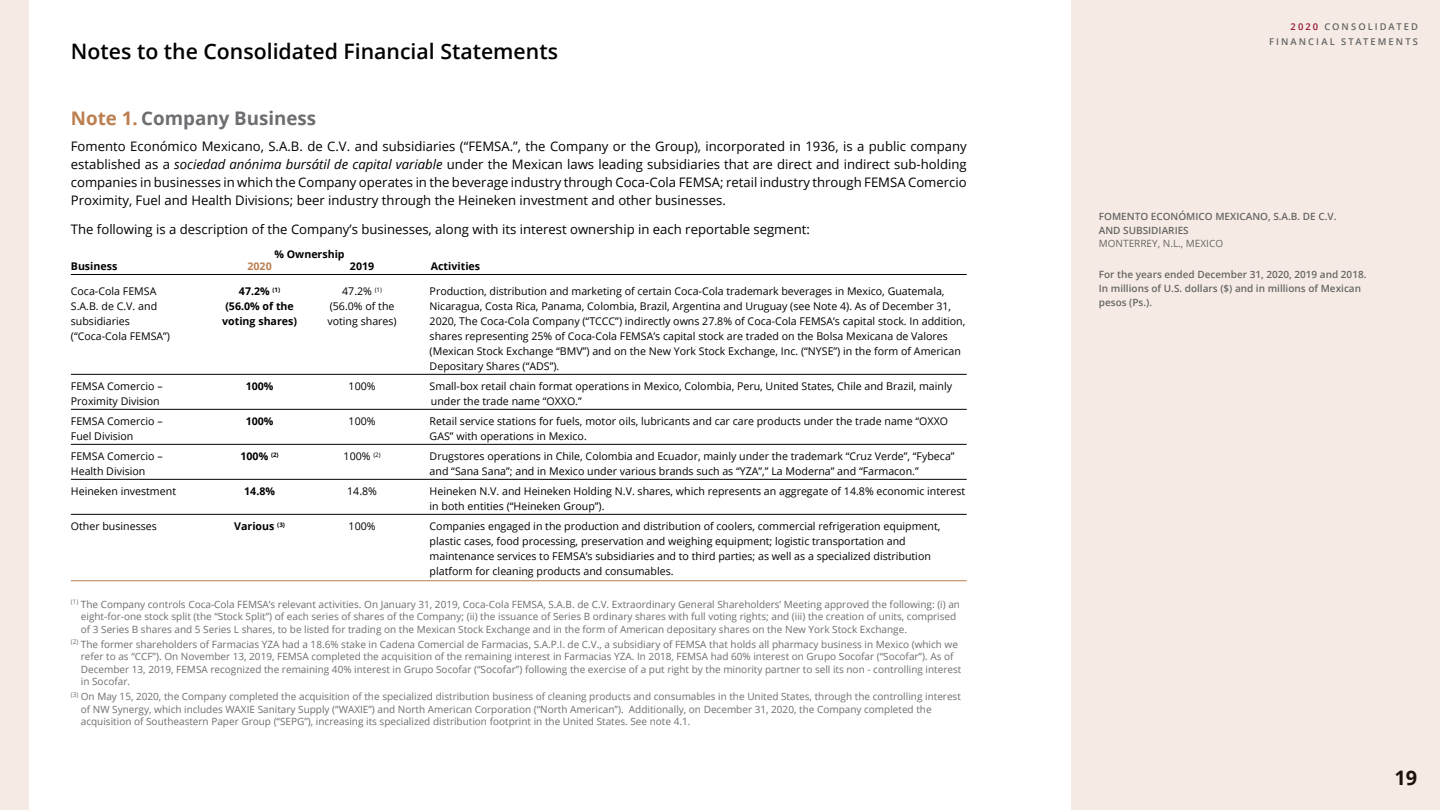
<style>
.page{position:relative;width:1440px;height:810px;background:#fff}
.page>*{position:absolute;margin:0;border:0;box-sizing:border-box;transform-origin:0 0}
.t1{font:600 21.25px "Open Sans";color:#000}
.t2{font:700 20px "Open Sans";color:#000}
.t3{font:700 18.75px "Open Sans";color:#6d6e71}
.t4{font:13.12px/18.1px "Open Sans";color:#000;text-align:justify}
.t5{font:10.62px/15px "Open Sans";color:#000}
.t6{font:700 10.62px "Open Sans";color:#000}
.t7{font:700 10.62px "Open Sans";color:#bc7f50}
.t8{font:10px/12.5px "Open Sans";color:#6d6e71}
.t9{font:600 10px/13.8px "Open Sans";color:#6d6e71}
.t10{font:600 9.38px/15px "Open Sans";letter-spacing:.22em;color:#636466;text-align:right}
.s1{color:#bc7f50}
.s2{font-style:italic}
.s3{color:#981a32}
</style>
<div class="page">
<div style="left:0;top:0;width:28px;height:810px;background:#f5ebe4"></div>
<div style="left:1071px;top:0;width:369px;height:810px;background:#f5ebe4"></div>
<hr style="left:71px;top:274px;width:896px;height:1px;background:#000">
<hr style="left:71px;top:374px;width:896px;height:1px;background:#000">
<hr style="left:71px;top:409px;width:896px;height:1px;background:#000">
<hr style="left:71px;top:444px;width:896px;height:1px;background:#000">
<hr style="left:71px;top:479px;width:896px;height:1px;background:#000">
<hr style="left:71px;top:514px;width:896px;height:1px;background:#000">
<hr style="left:71px;top:580px;width:896px;height:1px;background:#bc7f50">
<h1 class="t1" style="left:71px;top:36px;width:489px">Notes to the Consolidated Financial Statements</h1>
<h3 class="t3" style="left:71px;top:105px;width:247px"><span class="s1">Note 1.</span> Company Business</h3>
<p class="t4" style="left:71px;top:137px;width:897px">Fomento Económico Mexicano, S.A.B. de C.V. and subsidiaries (“FEMSA.”, the Company or the Group), incorporated in 1936, is a public company established as a <span class="s2">sociedad anónima bursátil de capital variable</span> under the Mexican laws leading subsidiaries that are direct and indirect sub-holding companies in businesses in which the Company operates in the beverage industry through Coca-Cola FEMSA; retail industry through FEMSA Comercio Proximity, Fuel and Health Divisions; beer industry through the Heineken investment and other businesses.</p>
<p class="t4" style="left:71px;top:220px;width:741px">The following is a description of the Company’s businesses, along with its interest ownership in each reportable segment:</p>
<p class="t6" style="left:275px;top:246px;width:72px">% Ownership</p>
<p class="t6" style="left:71px;top:259px;width:48px">Business</p>
<p class="t7" style="left:247px;top:259px;width:26px">2020</p>
<p class="t6" style="left:350px;top:259px;width:26px">2019</p>
<p class="t6" style="left:431px;top:259px;width:51px">Activities</p>
<p class="t5" style="left:71px;top:284px;width:87px">Coca-Cola FEMSA</p>
<p class="t6" style="left:239px;top:284px;width:43px">47.2% <sup>(1)</sup></p>
<p class="t5" style="left:342px;top:284px;width:41px">47.2% <sup>(1)</sup></p>
<p class="t5" style="left:430px;top:284px;width:516px">Production, distribution and marketing of certain Coca-Cola trademark beverages in Mexico, Guatemala,</p>
<p class="t5" style="left:71px;top:299px;width:88px">S.A.B. de C.V. and</p>
<p class="t6" style="left:225px;top:299px;width:70px">(56.0% of the</p>
<p class="t5" style="left:330px;top:299px;width:66px">(56.0% of the</p>
<p class="t5" style="left:430px;top:299px;width:523px">Nicaragua, Costa Rica, Panama, Colombia, Brazil, Argentina and Uruguay (see Note 4). As of December 31,</p>
<p class="t5" style="left:71px;top:314px;width:61px">subsidiaries</p>
<p class="t6" style="left:222px;top:314px;width:76px">voting shares)</p>
<p class="t5" style="left:327px;top:314px;width:71px">voting shares)</p>
<p class="t5" style="left:430px;top:314px;width:537px">2020, The Coca-Cola Company (“TCCC”) indirectly owns 27.8% of Coca-Cola FEMSA’s capital stock. In addition,</p>
<p class="t5" style="left:71px;top:329px;width:101px">(“Coca-Cola FEMSA”)</p>
<p class="t5" style="left:430px;top:329px;width:533px">shares representing 25% of Coca-Cola FEMSA’s capital stock are traded on the Bolsa Mexicana de Valores (Mexican Stock Exchange “BMV”) and on the New York Stock Exchange, Inc. (“NYSE”) in the form of American<br>Depositary Shares (“ADS”).</p>
<p class="t5" style="left:71px;top:379px;width:93px">FEMSA Comercio –</p>
<p class="t6" style="left:246px;top:379px;width:29px">100%</p>
<p class="t5" style="left:349px;top:379px;width:28px">100%</p>
<p class="t5" style="left:430px;top:379px;width:524px">Small-box retail chain format operations in Mexico, Colombia, Peru, United States, Chile and Brazil, mainly</p>
<p class="t5" style="left:71px;top:394px;width:90px">Proximity Division</p>
<p class="t5" style="left:431px;top:394px;width:152px">under the trade name “OXXO.”</p>
<p class="t5" style="left:71px;top:414px;width:93px">FEMSA Comercio –</p>
<p class="t6" style="left:246px;top:414px;width:29px">100%</p>
<p class="t5" style="left:349px;top:414px;width:28px">100%</p>
<p class="t5" style="left:430px;top:414px;width:520px">Retail service stations for fuels, motor oils, lubricants and car care products under the trade name “OXXO</p>
<p class="t5" style="left:71px;top:429px;width:64px">Fuel Division</p>
<p class="t5" style="left:430px;top:429px;width:159px">GAS” with operations in Mexico.</p>
<p class="t5" style="left:71px;top:449px;width:93px">FEMSA Comercio –</p>
<p class="t6" style="left:240px;top:449px;width:40px">100% <sup>(2)</sup></p>
<p class="t5" style="left:344px;top:449px;width:38px">100% <sup>(2)</sup></p>
<p class="t5" style="left:430px;top:449px;width:527px">Drugstores operations in Chile, Colombia and Ecuador, mainly under the trademark “Cruz Verde”, “Fybeca”</p>
<p class="t5" style="left:71px;top:464px;width:76px">Health Division</p>
<p class="t5" style="left:430px;top:464px;width:491px">and “Sana Sana”; and in Mexico under various brands such as “YZA”,” La Moderna” and “Farmacon.”</p>
<p class="t5" style="left:71px;top:484px;width:107px">Heineken investment</p>
<p class="t6" style="left:244px;top:484px;width:32px">14.8%</p>
<p class="t5" style="left:347px;top:484px;width:31px">14.8%</p>
<p class="t5" style="left:430px;top:484px;width:537px">Heineken N.V. and Heineken Holding N.V. shares, which represents an aggregate of 14.8% economic interest in both entities (“Heineken Group”).</p>
<p class="t5" style="left:71px;top:519px;width:88px">Other businesses</p>
<p class="t6" style="left:234px;top:519px;width:52px">Various <sup>(3)</sup></p>
<p class="t5" style="left:349px;top:519px;width:28px">100%</p>
<p class="t5" style="left:430px;top:519px;width:512px">Companies engaged in the production and distribution of coolers, commercial refrigeration equipment, plastic cases, food processing, preservation and weighing equipment; logistic transportation and maintenance services to FEMSA’s subsidiaries and to third parties; as well as a specialized distribution platform for cleaning products and consumables.</p>
<p class="t8" style="left:81px;top:598px;width:881px;text-indent:-10px"><sup>(1)</sup> The Company controls Coca-Cola FEMSA’s relevant activities. On January 31, 2019, Coca-Cola FEMSA, S.A.B. de C.V. Extraordinary General Shareholders’ Meeting approved the following: (i) an eight-for-one stock split (the “Stock Split”) of each series of shares of the Company; (ii) the issuance of Series B ordinary shares with full voting rights; and (iii) the creation of units, comprised of 3 Series B shares and 5 Series L shares, to be listed for trading on the Mexican Stock Exchange and in the form of American depositary shares on the New York Stock Exchange.</p>
<p class="t8" style="left:81px;top:638px;width:882px;text-indent:-10px"><sup>(2)</sup> The former shareholders of Farmacias YZA had a 18.6% stake in Cadena Comercial de Farmacias, S.A.P.I. de C.V., a subsidiary of FEMSA that holds all pharmacy business in Mexico (which we refer to as “CCF”). On November 13, 2019, FEMSA completed the acquisition of the remaining interest in Farmacias YZA. In 2018, FEMSA had 60% interest on Grupo Socofar (“Socofar”). As of December 13, 2019, FEMSA recognized the remaining 40% interest in Grupo Socofar (“Socofar”) following the exercise of a put right by the minority partner to sell its non - controlling interest in Socofar.</p>
<p class="t8" style="left:81px;top:690px;width:882px;text-indent:-10px"><sup>(3)</sup> On May 15, 2020, the Company completed the acquisition of the specialized distribution business of cleaning products and consumables in the United States, through the controlling interest of NW Synergy, which includes WAXIE Sanitary Supply (“WAXIE”) and North American Corporation (“North American”). Additionally, on December 31, 2020, the Company completed the acquisition of Southeastern Paper Group (“SEPG”), increasing its specialized distribution footprint in the United States. See note 4.1.</p>
<p class="t10" style="left:1269px;top:19px;width:150px"><span class="s3">2020</span> CONSOLIDATED<br>FINANCIAL STATEMENTS</p>
<p class="t9" style="left:1099px;top:209px;width:239px">FOMENTO ECONÓMICO MEXICANO, S.A.B. DE C.V.<br>AND SUBSIDIARIES</p>
<p class="t8" style="left:1099px;top:237px;width:126px">MONTERREY, N.L., MEXICO</p>
<p class="t9" style="left:1099px;top:268px;width:269px">For the years ended December 31, 2020, 2019 and 2018.<br>In millions of U.S. dollars ($) and in millions of Mexican pesos (Ps.).</p>
<h2 class="t2" style="left:1394px;top:764px;width:24px">19</h2>
</div>
